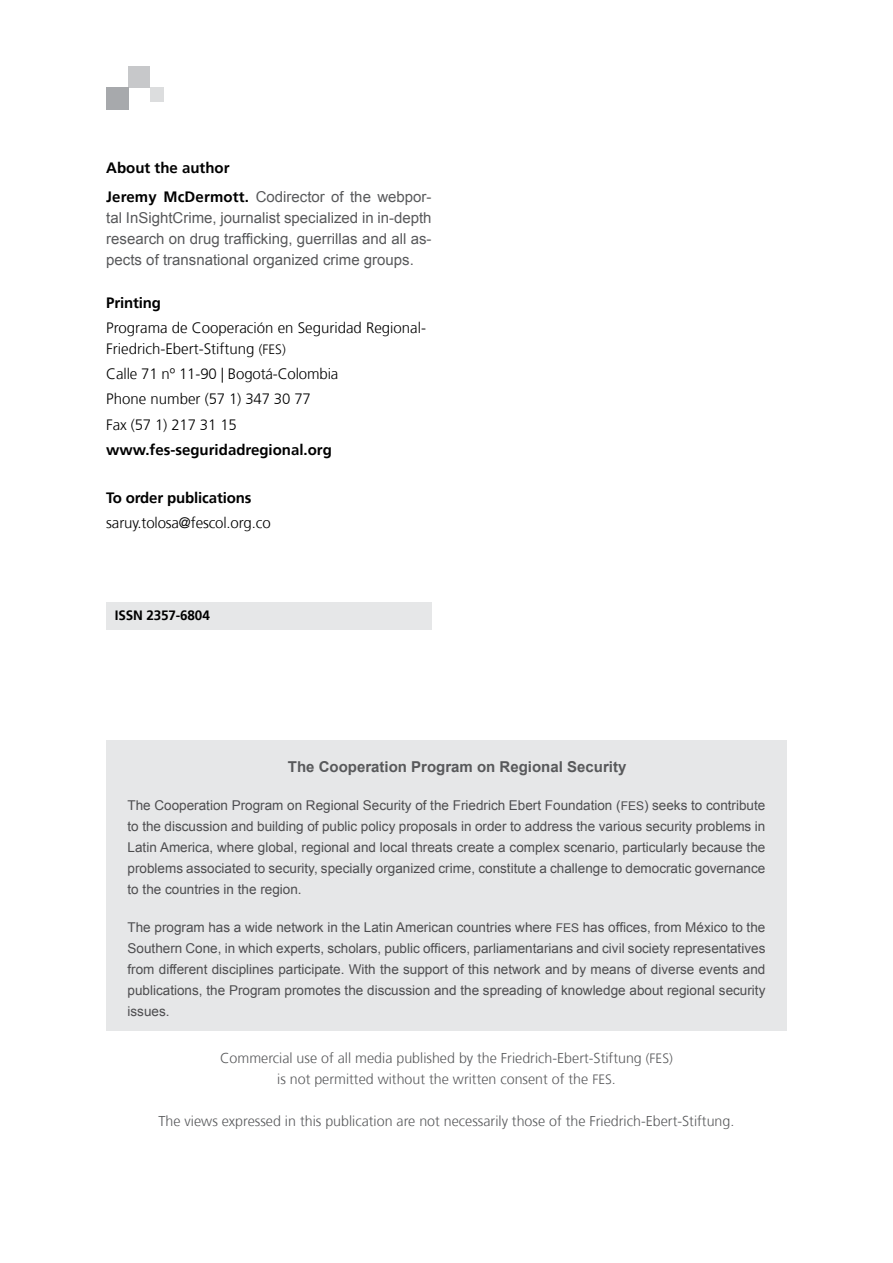
<style>
.page{position:relative;width:893px;height:1263px;background:#fff}
.page>*{position:absolute;margin:0;border:0;box-sizing:border-box;transform-origin:0 0}
.t1{font:15px/21px "Arial";color:#58595b;text-align:justify}
.t2{font:300 15px/25.2px "Frutiger";color:#000}
.t3{font:700 15px "Frutiger";color:#000}
.t4{font:700 15px "Arial";color:#58595b}
.t5{font:300 14.25px/21px "Frutiger";color:#58595b;text-align:center}
.t6{font:13.5px/21px "Arial";color:#4d4d4f;text-align:justify}
.t7{font:700 13.5px "Frutiger";letter-spacing:-.01em;color:#000}
.s1{font-family:"Frutiger";font-weight:700;color:#000}
.s2{font-size:13.5px}
.s3{font-size:12px}
</style>
<div class="page">
<div style="left:129px;top:66px;width:21px;height:21px;background:#c7c8ca"></div>
<div style="left:150px;top:87px;width:14px;height:15px;background:#dcddde"></div>
<div style="left:106px;top:87px;width:23px;height:22px;background:#a7a9ac"></div>
<div style="left:106px;top:603px;width:326px;height:27px;background:#e6e7e8"></div>
<div style="left:106px;top:740px;width:681px;height:290px;background:#e6e7e8"></div>
<p class="t3" style="left:106px;top:159px;width:125px">About the author</p>
<p class="t1" style="left:106px;top:187px;width:327px"><span class="s1">Jeremy McDermott.</span> Codirector of the webpor&shy;tal InSightCrime, journalist specialized in in-depth research on drug trafficking, guerrillas and all as&shy;pects of transnational organized crime groups.</p>
<p class="t3" style="left:106px;top:294px;width:56px">Printing</p>
<p class="t2" style="left:106px;top:317px;width:321px;line-height:21px">Programa de Cooperación en Seguridad Regional-<br>Friedrich-Ebert-Stiftung <span class="s2">(FES)</span></p>
<p class="t2" style="left:106px;top:362px;width:234px">Calle 71 nº 11-90 | Bogotá-Colombia<br>Phone number (57 1) 347 30 77<br>Fax (57 1) 217 31 15</p>
<p class="t3" style="left:106px;top:441px;width:227px">www.fes-seguridadregional.org</p>
<p class="t3" style="left:106px;top:489px;width:147px">To order publications</p>
<p class="t2" style="left:106px;top:511px;width:166px">saruy.tolosa@fescol.org.co</p>
<p class="t7" style="left:115px;top:607px;width:97px">ISSN 2357-6804</p>
<p class="t4" style="left:288px;top:756px;width:340px">The Cooperation Program on Regional Security</p>
<p class="t6" style="left:128px;top:795px;width:639px">The Cooperation Program on Regional Security of the Friedrich Ebert Foundation (<span class="s3">FES</span>) seeks to contribute to the discussion and building of public policy proposals in order to address the various security problems in Latin America, where global, regional and local threats create a complex scenario, particularly because the problems associated to security, specially organized crime, constitute a challenge to democratic governance to the countries in the region.</p>
<p class="t6" style="left:128px;top:917px;width:639px">The program has a wide network in the Latin American countries where <span class="s3">FES</span> has offices, from México to the Southern Cone, in which experts, scholars, public officers, parliamentarians and civil society representatives from different disciplines participate. With the support of this network and by means of diverse events and publications, the Program promotes the discussion and the spreading of knowledge about regional security issues.</p>
<p class="t5" style="left:220px;top:1048px;width:454px">Commercial use of all media published by the Friedrich-Ebert-Stiftung <span class="s2">(FES) </span>is not permitted without the written consent of the <span class="s2">FES</span>.</p>
<p class="t5" style="left:159px;top:1111px;width:577px">The views expressed in this publication are not necessarily those of the Friedrich-Ebert-Stiftung.</p>
</div>
